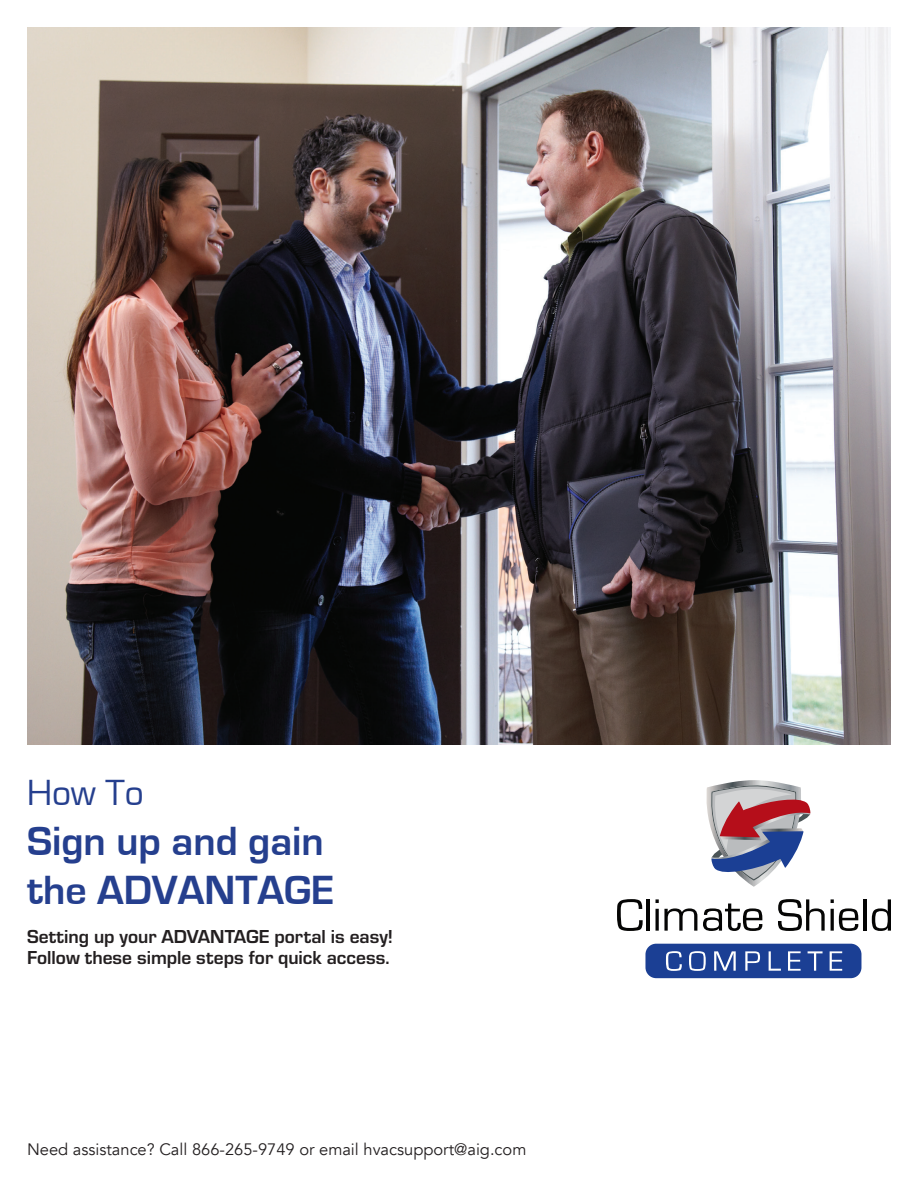
<style>
.page{position:relative;width:918px;height:1188px;background:#fff}
.page>*{position:absolute;margin:0;border:0;box-sizing:border-box;transform-origin:0 0}
.t1{font:700 42px/49.5px "Eurostile";color:#253f8e}
.t2{font:37.5px "Eurostile";color:#253f8e}
.t3{font:700 19.5px/21px "Eurostile";color:#231f20}
.t4{font:16.5px "Avenir";color:#231f20}
</style>
<div class="page">
<div style="left:645px;top:944px;width:216px;height:34px;background:#1b3f94;border-radius:11px"></div>
<svg style="left:666px;top:951px;width:16px;height:20px"></svg>
<svg style="left:689px;top:951px;width:17px;height:20px"></svg>
<svg style="left:714px;top:951px;width:22px;height:20px"></svg>
<svg style="left:745px;top:951px;width:15px;height:20px"></svg>
<svg style="left:769px;top:951px;width:12px;height:20px"></svg>
<svg style="left:788px;top:951px;width:13px;height:20px"></svg>
<svg style="left:808px;top:951px;width:15px;height:20px"></svg>
<svg style="left:830px;top:951px;width:12px;height:20px"></svg>
<svg style="left:617px;top:899px;width:26px;height:32px"></svg>
<hr style="left:647px;top:899px;width:3px;height:32px;background:#050504">
<svg style="left:656px;top:899px;width:41px;height:32px"></svg>
<svg style="left:703px;top:904px;width:59px;height:27px"></svg>
<svg style="left:778px;top:899px;width:47px;height:32px"></svg>
<svg style="left:831px;top:899px;width:27px;height:32px"></svg>
<hr style="left:863px;top:899px;width:4px;height:32px;background:#050504">
<svg style="left:872px;top:899px;width:19px;height:32px"></svg>
<svg style="left:706px;top:780px;width:105px;height:107px"></svg>
<img style="left:27px;top:27px;width:864px;height:718px">
<h2 class="t2" style="left:27px;top:773px;width:118px">How To</h2>
<h1 class="t1" style="left:27px;top:817px;width:309px">Sign up and gain the ADVANTAGE</h1>
<p class="t3" style="left:27px;top:925px;width:368px">Setting up your ADVANTAGE portal is easy!<br>Follow these simple steps for quick access.</p>
<p class="t4" style="left:27px;top:1139px;width:501px">Need assistance? Call 866-265-9749 or email hvacsupport@aig.com</p>
</div>
